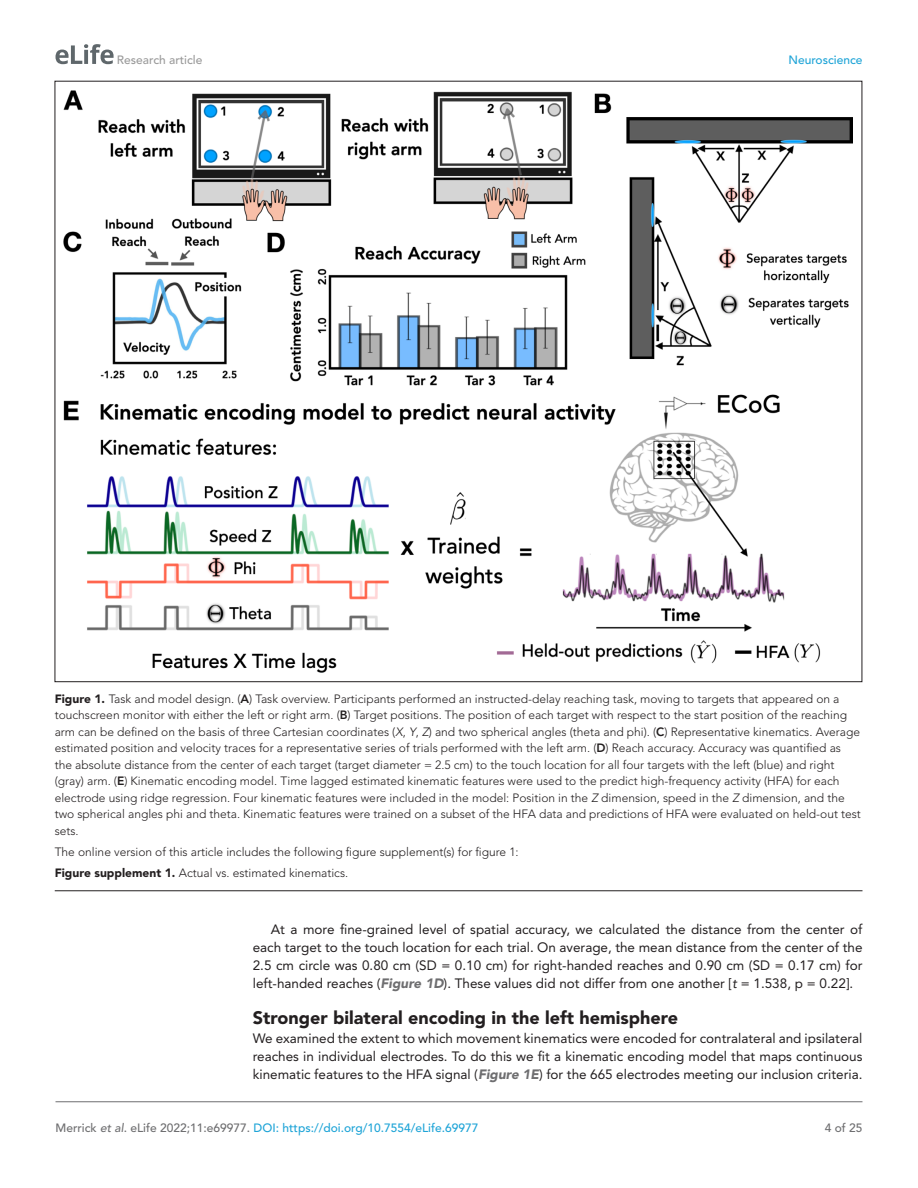
<style>
.page{position:relative;width:918px;height:1188px;background:#fff}
.page>*{position:absolute;margin:0;border:0;box-sizing:border-box;transform-origin:0 0}
.t1{font:900 18px "Avenir LT Std";color:#231f20}
.t2{font:13.5px/18px "Avenir LT Std";color:#231f20;text-align:justify}
.t3{font:300 12px/16.5px "Avenir LT Std";color:#231f20}
.t4{font:500 12px "Avenir LT Std";color:#1ea4d7}
.t5{font:500 12px "Avenir LT Std";color:#9a9a9a}
.t6{font:500 12px "Avenir LT Std";color:#6e6e70}
.s1{font-weight:900}
.s2{font-weight:800}
.s3{font-style:italic}
.s4{font-weight:900;font-style:italic;color:#6e6e70}
.s5{color:#6e6e70}
.s6{font-style:italic;color:#6e6e70}
</style>
<div class="page">
<svg style="left:56px;top:44px;width:58px;height:20px"></svg>
<hr style="left:56px;top:1101px;width:806px;height:1px;background:#6e6e70">
<hr style="left:55px;top:890px;width:807px;height:1px;background:#231f20">
<img style="left:64px;top:90px;width:789px;height:583px">
<p class="t5" style="left:117px;top:53px;width:87px">Research article</p>
<p class="t4" style="left:788px;top:53px;width:76px">Neuroscience</p>
<p class="t3" style="left:55px;top:691px;width:808px"><span class="s1">Figure 1.</span> Task and model design. (<span class="s2">A</span>) Task overview. Participants performed an instructed-delay reaching task, moving to targets that appeared on a touchscreen monitor with either the left or right arm. (<span class="s2">B</span>) Target positions. The position of each target with respect to the start position of the reaching arm can be defined on the basis of three Cartesian coordinates (<span class="s3">X</span>, <span class="s3">Y</span>, <span class="s3">Z</span>) and two spherical angles (theta and phi). (<span class="s2">C</span>) Representative kinematics. Average estimated position and velocity traces for a representative series of trials performed with the left arm. (<span class="s2">D</span>) Reach accuracy. Accuracy was quantified as the absolute distance from the center of each target (target diameter = 2.5 cm) to the touch location for all four targets with the left (blue) and right (gray) arm. (<span class="s2">E</span>) Kinematic encoding model. Time lagged estimated kinematic features were used to the predict high-frequency activity (HFA) for each electrode using ridge regression. Four kinematic features were included in the model: Position in the <span class="s3">Z</span> dimension, speed in the <span class="s3">Z</span> dimension, and the two spherical angles phi and theta. Kinematic features were trained on a subset of the HFA data and predictions of HFA were evaluated on held-out test sets.</p>
<p class="t3" style="left:55px;top:841px;width:466px;line-height:21px">The online version of this article includes the following figure supplement(s) for figure 1:<br><span class="s1">Figure supplement 1.</span> Actual vs. estimated kinematics.</p>
<p class="t2" style="left:253px;top:920px;width:611px;text-indent:18px">At a more fine-grained level of spatial accuracy, we calculated the distance from the center of each target to the touch location for each trial. On average, the mean distance from the center of the 2.5 cm circle was 0.80 cm (SD = 0.10 cm) for right-handed reaches and 0.90 cm (SD = 0.17 cm) for left-handed reaches (<span class="s4">Figure 1D</span>). These values did not differ from one another [<span class="s3">t</span> = 1.538, p = 0.22].</p>
<h1 class="t1" style="left:253px;top:1007px;width:427px">Stronger bilateral encoding in the left hemisphere</h1>
<p class="t2" style="left:253px;top:1030px;width:611px">We examined the extent to which movement kinematics were encoded for contralateral and ipsilateral reaches in individual electrodes. To do this we fit a kinematic encoding model that maps continuous kinematic features to the HFA signal (<span class="s4">Figure 1E</span>) for the 665 electrodes meeting our inclusion criteria.</p>
<p class="t4" style="left:56px;top:1121px;width:425px"><span class="s5">Merrick</span> <span class="s6">et al</span><span class="s5">. eLife 2022;11:e69977.</span> DOI: https://doi.org/10.7554/eLife.69977</p>
<p class="t6" style="left:825px;top:1121px;width:39px">4 of 25</p>
</div>
